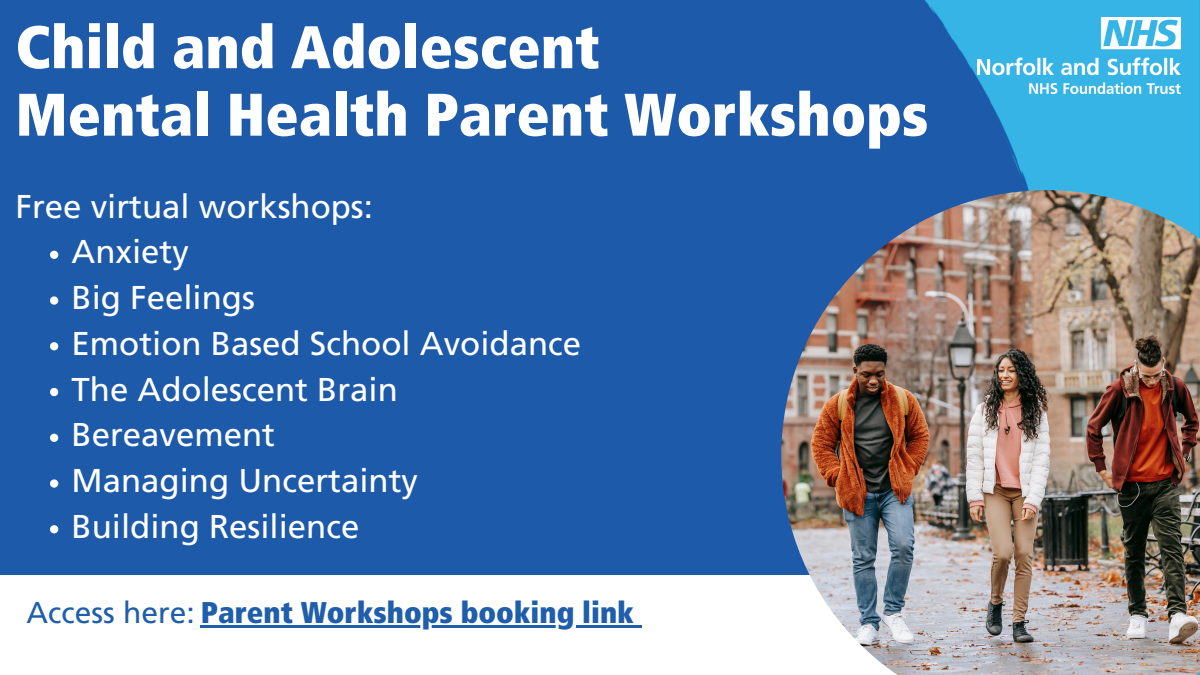
<style>
.page{position:relative;width:1200px;height:675px;background:#fff}
.page>*{position:absolute;margin:0;border:0;box-sizing:border-box;transform-origin:0 0}
.t1{font:900 condensed 60px/67.5px "Frutiger LT Std";color:#fff}
.t2{font:33px "Frutiger LT Std";color:#fff}
.t3{font:900 condensed 30px "Frutiger LT Std";color:#1f5eaa}
.s1{font-weight:400;font-stretch:normal}
</style>
<div class="page">
<div style="left:0;top:0;width:1200px;height:575px;background:#1e5aaa"></div>
<img style="left:978px;top:17px;width:202px;height:76px">
<img style="left:781px;top:190px;width:419px;height:485px">
<svg style="left:50px;top:251px;width:8px;height:8px"></svg>
<svg style="left:50px;top:296px;width:8px;height:9px"></svg>
<svg style="left:50px;top:342px;width:8px;height:8px"></svg>
<svg style="left:50px;top:388px;width:8px;height:8px"></svg>
<svg style="left:50px;top:434px;width:8px;height:8px"></svg>
<svg style="left:50px;top:479px;width:8px;height:9px"></svg>
<svg style="left:50px;top:525px;width:8px;height:8px"></svg>
<hr style="left:201px;top:625px;width:433px;height:3px;background:#1f5eaa">
<svg style="left:634px;top:625px;width:8px;height:3px"></svg>
<p class="t1" style="left:16px;top:19px;width:914px">Child and Adolescent<br>Mental Health Parent Workshops</p>
<h1 class="t2" style="left:16px;top:193px;width:359px">Free virtual workshops:</h1>
<p class="t2" style="left:72px;top:239px;width:119px">Anxiety</p>
<p class="t2" style="left:72px;top:284px;width:185px">Big Feelings</p>
<p class="t2" style="left:72px;top:330px;width:511px">Emotion Based School Avoidance</p>
<p class="t2" style="left:72px;top:376px;width:328px">The Adolescent Brain</p>
<p class="t2" style="left:72px;top:422px;width:205px">Bereavement</p>
<p class="t2" style="left:72px;top:467px;width:348px">Managing Uncertainty</p>
<p class="t2" style="left:72px;top:513px;width:289px">Building Resilience</p>
<p class="t3" style="left:26px;top:601px;width:609px"><span class="s1">Access here:</span> Parent Workshops booking link</p>
</div>
